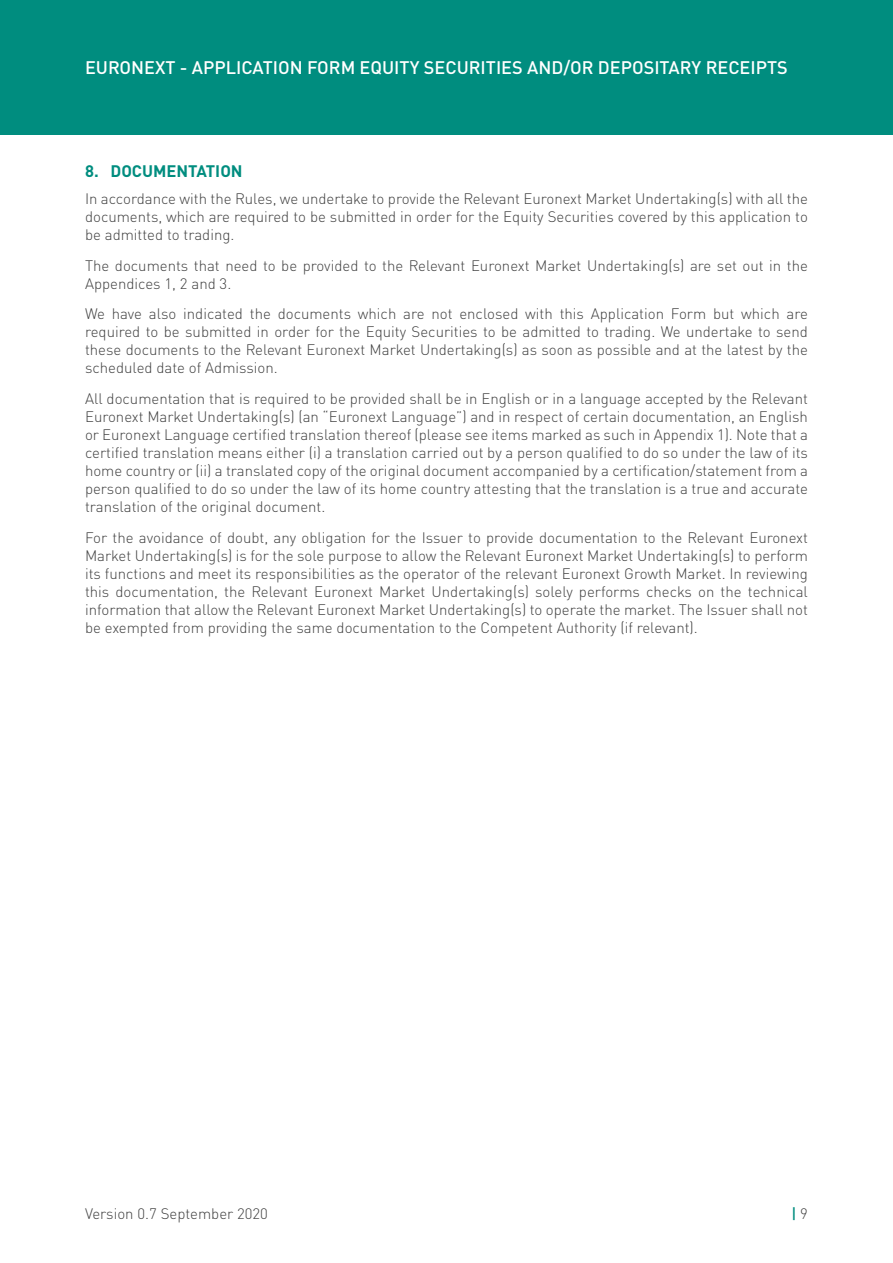
<style>
.page{position:relative;width:893px;height:1263px;background:#fff}
.page>*{position:absolute;margin:0;border:0;box-sizing:border-box;transform-origin:0 0}
.t1{font:500 18px "DIN Pro";color:#fff}
.t2{font:700 16.5px "DIN Pro";color:#008d7f}
.t3{font:300 15px/18px "DIN Pro";color:#404040;text-align:justify}
.t4{font:500 15px "DIN Pro";color:#008d7f}
.s1{font-weight:300;color:#404040}
</style>
<div class="page">
<div style="left:0;top:0;width:893px;height:135px;background:#008d7f"></div>
<p class="t1" style="left:85px;top:53px;width:704px">EURONEXT - APPLICATION FORM EQUITY SECURITIES AND/OR DEPOSITARY RECEIPTS</p>
<p class="t2" style="left:85px;top:158px;width:159px">8. DOCUMENTATION</p>
<p class="t3" style="left:85px;top:188px;width:724px">In accordance with the Rules, we undertake to provide the Relevant Euronext Market Undertaking(s) with all the documents, which are required to be submitted in order for the Equity Securities covered by this application to be admitted to trading.</p>
<p class="t3" style="left:85px;top:255px;width:724px">The documents that need to be provided to the Relevant Euronext Market Undertaking(s) are set out in the<br>Appendices 1, 2 and 3.</p>
<p class="t3" style="left:85px;top:304px;width:724px">We have also indicated the documents which are not enclosed with this Application Form but which are required to be submitted in order for the Equity Securities to be admitted to trading. We undertake to send these documents to the Relevant Euronext Market Undertaking(s) as soon as possible and at the latest by the scheduled date of Admission.</p>
<p class="t3" style="left:85px;top:388px;width:724px">All documentation that is required to be provided shall be in English or in a language accepted by the Relevant Euronext Market Undertaking(s) (an “Euronext Language”) and in respect of certain documentation, an English or Euronext Language certified translation thereof (please see items marked as such in Appendix 1). Note that a certified translation means either (i) a translation carried out by a person qualified to do so under the law of its home country or (ii) a translated copy of the original document accompanied by a certification/statement from a person qualified to do so under the law of its home country attesting that the translation is a true and accurate translation of the original document.</p>
<p class="t3" style="left:85px;top:527px;width:724px">For the avoidance of doubt, any obligation for the Issuer to provide documentation to the Relevant Euronext Market Undertaking(s) is for the sole purpose to allow the Relevant Euronext Market Undertaking(s) to perform its functions and meet its responsibilities as the operator of the relevant Euronext Growth Market. In reviewing this documentation, the Relevant Euronext Market Undertaking(s) solely performs checks on the technical information that allow the Relevant Euronext Market Undertaking(s) to operate the market. The Issuer shall not be exempted from providing the same documentation to the Competent Authority (if relevant).</p>
<p class="t3" style="left:85px;top:1204px;width:184px">Version 0.7 September 2020</p>
<p class="t4" style="left:791px;top:1202px;width:18px">| <span class="s1">9</span></p>
</div>
